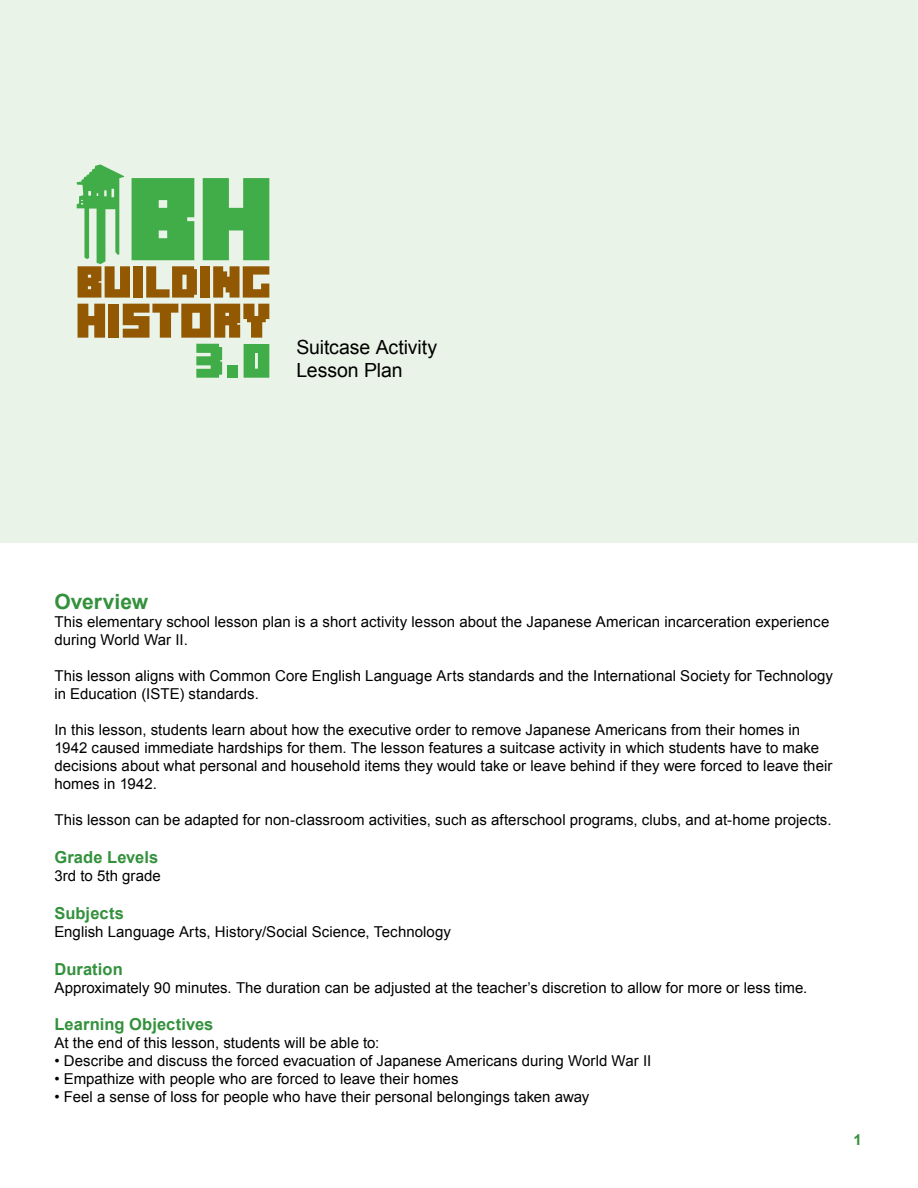
<style>
.page{position:relative;width:918px;height:1188px;background:#fff}
.page>*{position:absolute;margin:0;border:0;box-sizing:border-box;transform-origin:0 0}
.t1{font:700 21px "Arial";color:#33913c}
.t2{font:19.5px/23.4px "Arial";letter-spacing:-.005em;color:#000}
.t3{font:700 16.5px "Arial";letter-spacing:.005em;color:#33913c}
.t4{font:15px/18px "Arial";letter-spacing:.005em;color:#000}
.t5{font:700 15px "Arial";color:#33913c}
</style>
<div class="page">
<div style="left:0;top:0;width:918px;height:542px;background:#eaf3e7"></div>
<svg style="left:203px;top:178px;width:66px;height:82px"></svg>
<div style="left:200px;top:266px;width:10px;height:32px;background:#925802"></div>
<svg style="left:213px;top:266px;width:56px;height:32px"></svg>
<svg style="left:78px;top:304px;width:27px;height:34px"></svg>
<div style="left:109px;top:304px;width:10px;height:34px;background:#925802"></div>
<svg style="left:123px;top:304px;width:146px;height:34px"></svg>
<svg style="left:77px;top:164px;width:120px;height:134px"></svg>
<svg style="left:244px;top:344px;width:25px;height:34px"></svg>
<div style="left:228px;top:365px;width:10px;height:13px;background:#41ad49"></div>
<svg style="left:196px;top:344px;width:26px;height:34px"></svg>
<h2 class="t2" style="left:296px;top:336px;width:142px">Suitcase Activity<br>Lesson Plan</h2>
<h1 class="t1" style="left:54px;top:588px;width:95px">Overview</h1>
<p class="t4" style="left:54px;top:613px;width:776px">This elementary school lesson plan is a short activity lesson about the Japanese American incarceration experience during World War II.</p>
<p class="t4" style="left:54px;top:667px;width:780px">This lesson aligns with Common Core English Language Arts standards and the International Society for Technology in Education (ISTE) standards.</p>
<p class="t4" style="left:54px;top:721px;width:779px">In this lesson, students learn about how the executive order to remove Japanese Americans from their homes in 1942 caused immediate hardships for them. The lesson features a suitcase activity in which students have to make decisions about what personal and household items they would take or leave behind if they were forced to leave their homes in 1942.</p>
<p class="t4" style="left:54px;top:811px;width:779px">This lesson can be adapted for non-classroom activities, such as afterschool programs, clubs, and at-home projects.</p>
<p class="t3" style="left:54px;top:846px;width:105px">Grade Levels</p>
<p class="t4" style="left:54px;top:867px;width:108px">3rd to 5th grade</p>
<p class="t3" style="left:54px;top:902px;width:71px">Subjects</p>
<p class="t4" style="left:54px;top:923px;width:398px">English Language Arts, History/Social Science, Technology</p>
<p class="t3" style="left:54px;top:958px;width:70px">Duration</p>
<p class="t4" style="left:54px;top:979px;width:754px">Approximately 90 minutes. The duration can be adjusted at the teacher’s discretion to allow for more or less time.</p>
<p class="t3" style="left:54px;top:1014px;width:161px">Learning Objectives</p>
<p class="t4" style="left:54px;top:1034px;width:327px">At the end of this lesson, students will be able to:</p>
<p class="t4" style="left:54px;top:1052px;width:598px">• Describe and discuss the forced evacuation of Japanese Americans during World War II</p>
<p class="t4" style="left:54px;top:1070px;width:406px">• Empathize with people who are forced to leave their homes</p>
<p class="t4" style="left:54px;top:1088px;width:536px">• Feel a sense of loss for people who have their personal belongings taken away</p>
<p class="t5" style="left:854px;top:1130px;width:10px">1</p>
</div>
